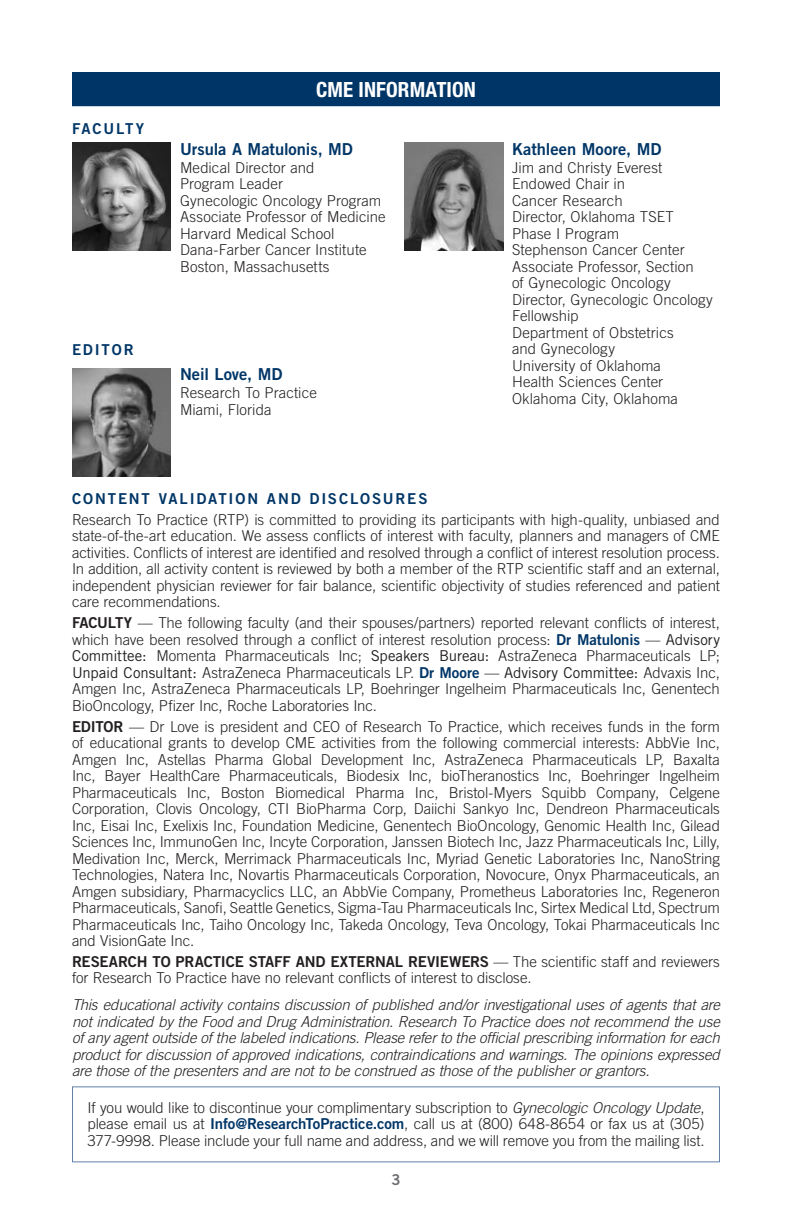
<style>
.page{position:relative;width:792px;height:1224px;background:#fff}
.page>*{position:absolute;margin:0;border:0;box-sizing:border-box;transform-origin:0 0}
._03_CME_head{font:700 condensed 21px "Helvetica Neue";letter-spacing:.005em;color:#fff}
._01E_CME_Faculty_Nam{font:16.4px "Trade Gothic LT Std Bd 2";color:#003667}
._02__CME_Body_Copy{font:300 15px/16.4px "Trade Gothic LT Std";letter-spacing:-.005em;color:#231f20;text-align:justify}
._01F_CME_Faculty_Aff{font:300 15px/16.4px "Trade Gothic LT Std";letter-spacing:.005em;color:#231f20}
._02__CME_Body_Copy-2{font:italic 300 15px/16.4px "Trade Gothic LT Std";letter-spacing:-.01em;color:#231f20;text-align:justify}
._02__CME___EVA_Headl{font:15px "Trade Gothic LT Std Bd 2";letter-spacing:.12em;color:#003667}
.t1{font:15px "Trade Gothic LT Std Bd 2";color:#6c6d70}
.s1{font-family:"Trade Gothic LT Std Bd 2";font-weight:400}
.s2{font-family:"Trade Gothic LT Std Bd 2";font-weight:400;color:#003667}
.s3{font-weight:400}
.s4{font-style:italic}
</style>
<div class="page">
<div style="left:72px;top:72px;width:648px;height:34px;background:#003667"></div>
<div style="left:72px;top:1086px;width:648px;height:76px;border:1px solid #6180a7"></div>
<img style="left:72px;top:143px;width:99px;height:108px">
<img style="left:404px;top:143px;width:99px;height:108px">
<img style="left:72px;top:368px;width:99px;height:108px">
<p class="_02__CME___EVA_Headl" style="left:72px;top:120px;width:74px">FACULTY</p>
<p class="_02__CME___EVA_Headl" style="left:72px;top:341px;width:63px">EDITOR</p>
<p class="_03_CME_head" style="left:316px;top:77px;width:161px">CME INFORMATION</p>
<p class="_01E_CME_Faculty_Nam" style="left:180px;top:139px;width:174px">Ursula A Matulonis, MD</p>
<p class="_01F_CME_Faculty_Aff" style="left:180px;top:159px;width:136px">Medical Director and<br>Program Leader</p>
<p class="_01F_CME_Faculty_Aff" style="left:180px;top:192px;width:203px">Gynecologic Oncology Program</p>
<p class="_01F_CME_Faculty_Aff" style="left:180px;top:209px;width:207px">Associate Professor of Medicine</p>
<p class="_01F_CME_Faculty_Aff" style="left:180px;top:225px;width:156px">Harvard Medical School</p>
<p class="_01F_CME_Faculty_Aff" style="left:180px;top:242px;width:188px">Dana-Farber Cancer Institute</p>
<p class="_01F_CME_Faculty_Aff" style="left:180px;top:258px;width:151px">Boston, Massachusetts</p>
<p class="_01E_CME_Faculty_Nam" style="left:180px;top:364px;width:104px">Neil Love, MD</p>
<p class="_01F_CME_Faculty_Aff" style="left:180px;top:384px;width:138px">Research To Practice<br>Miami, Florida</p>
<p class="_01E_CME_Faculty_Nam" style="left:512px;top:139px;width:151px">Kathleen Moore, MD</p>
<p class="_01F_CME_Faculty_Aff" style="left:512px;top:159px;width:152px">Jim and Christy Everest<br>Endowed Chair in<br>Cancer Research</p>
<p class="_01F_CME_Faculty_Aff" style="left:512px;top:209px;width:163px">Director, Oklahoma TSET<br>Phase I Program</p>
<p class="_01F_CME_Faculty_Aff" style="left:512px;top:242px;width:174px">Stephenson Cancer Center</p>
<p class="_01F_CME_Faculty_Aff" style="left:512px;top:258px;width:183px">Associate Professor, Section of Gynecologic Oncology</p>
<p class="_01F_CME_Faculty_Aff" style="left:512px;top:291px;width:202px">Director, Gynecologic Oncology<br>Fellowship</p>
<p class="_01F_CME_Faculty_Aff" style="left:512px;top:324px;width:163px">Department of Obstetrics and Gynecology</p>
<p class="_01F_CME_Faculty_Aff" style="left:512px;top:357px;width:153px">University of Oklahoma<br>Health Sciences Center</p>
<p class="_01F_CME_Faculty_Aff" style="left:512px;top:390px;width:168px">Oklahoma City, Oklahoma</p>
<p class="_02__CME___EVA_Headl" style="left:72px;top:489px;width:357px">CONTENT VALIDATION AND DISCLOSURES</p>
<p class="_02__CME_Body_Copy" style="left:72px;top:511px;width:650px">Research To Practice (RTP) is committed to providing its participants with high-quality, unbiased and state-of-the-art education. We assess conflicts of interest with faculty, planners and managers of CME activities. Conflicts of interest are identified and resolved through a conflict of interest resolution process.<br>In addition, all activity content is reviewed by both a member of the RTP scientific staff and an external, independent physician reviewer for fair balance, scientific objectivity of studies referenced and patient care recommendations.</p>
<p class="_02__CME_Body_Copy" style="left:72px;top:614px;width:650px"><span class="s1">FACULTY</span> — The following faculty (and their spouses/partners) reported relevant conflicts of interest, which have been resolved through a conflict of interest resolution process: <span class="s2">Dr Matulonis</span> — <span class="s3">Advisory Committee:</span> Momenta Pharmaceuticals Inc; <span class="s3">Speakers Bureau:</span> AstraZeneca Pharmaceuticals LP; <span class="s3">Unpaid Consultant:</span> AstraZeneca Pharmaceuticals LP. <span class="s2">Dr Moore</span> — <span class="s3">Advisory Committee:</span> Advaxis Inc, Amgen Inc, AstraZeneca Pharmaceuticals LP, Boehringer Ingelheim Pharmaceuticals Inc, Genentech BioOncology, Pfizer Inc, Roche Laboratories Inc.</p>
<p class="_02__CME_Body_Copy" style="left:72px;top:718px;width:650px"><span class="s1">EDITOR</span> — Dr Love is president and CEO of Research To Practice, which receives funds in the form of educational grants to develop CME activities from the following commercial interests: AbbVie Inc, Amgen Inc, Astellas Pharma Global Development Inc, AstraZeneca Pharmaceuticals LP, Baxalta Inc, Bayer HealthCare Pharmaceuticals, Biodesix Inc, bioTheranostics Inc, Boehringer Ingelheim Pharmaceuticals Inc, Boston Biomedical Pharma Inc, Bristol-Myers Squibb Company, Celgene Corporation, Clovis Oncology, CTI BioPharma Corp, Daiichi Sankyo Inc, Dendreon Pharmaceuticals Inc, Eisai Inc, Exelixis Inc, Foundation Medicine, Genentech BioOncology, Genomic Health Inc, Gilead Sciences Inc, ImmunoGen Inc, Incyte Corporation, Janssen Biotech Inc, Jazz Pharmaceuticals Inc, Lilly, Medivation Inc, Merck, Merrimack Pharmaceuticals Inc, Myriad Genetic Laboratories Inc, NanoString Technologies, Natera Inc, Novartis Pharmaceuticals Corporation, Novocure, Onyx Pharmaceuticals, an Amgen subsidiary, Pharmacyclics LLC, an AbbVie Company, Prometheus Laboratories Inc, Regeneron Pharmaceuticals, Sanofi, Seattle Genetics, Sigma-Tau Pharmaceuticals Inc, Sirtex Medical Ltd, Spectrum Pharmaceuticals Inc, Taiho Oncology Inc, Takeda Oncology, Teva Oncology, Tokai Pharmaceuticals Inc and VisionGate Inc.</p>
<p class="_02__CME_Body_Copy" style="left:72px;top:953px;width:649px"><span class="s1">RESEARCH TO PRACTICE STAFF AND EXTERNAL REVIEWERS</span> — The scientific staff and reviewers for Research To Practice have no relevant conflicts of interest to disclose.</p>
<p class="_02__CME_Body_Copy-2" style="left:72px;top:997px;width:649px">This educational activity contains discussion of published and/or investigational uses of agents that are not indicated by the Food and Drug Administration. Research To Practice does not recommend the use of any agent outside of the labeled indications. Please refer to the official prescribing information for each product for discussion of approved indications, contraindications and warnings. The opinions expressed are those of the presenters and are not to be construed as those of the publisher or grantors.</p>
<p class="_02__CME_Body_Copy" style="left:87px;top:1099px;width:619px">If you would like to discontinue your complimentary subscription to <span class="s4">Gynecologic Oncology Update</span>, please email us at <span class="s2">Info@ResearchToPractice.com</span>, call us at (800) 648-8654 or fax us at (305)<br>377-9998. Please include your full name and address, and we will remove you from the mailing list.</p>
<p class="t1" style="left:391px;top:1170px;width:11px">3</p>
</div>
